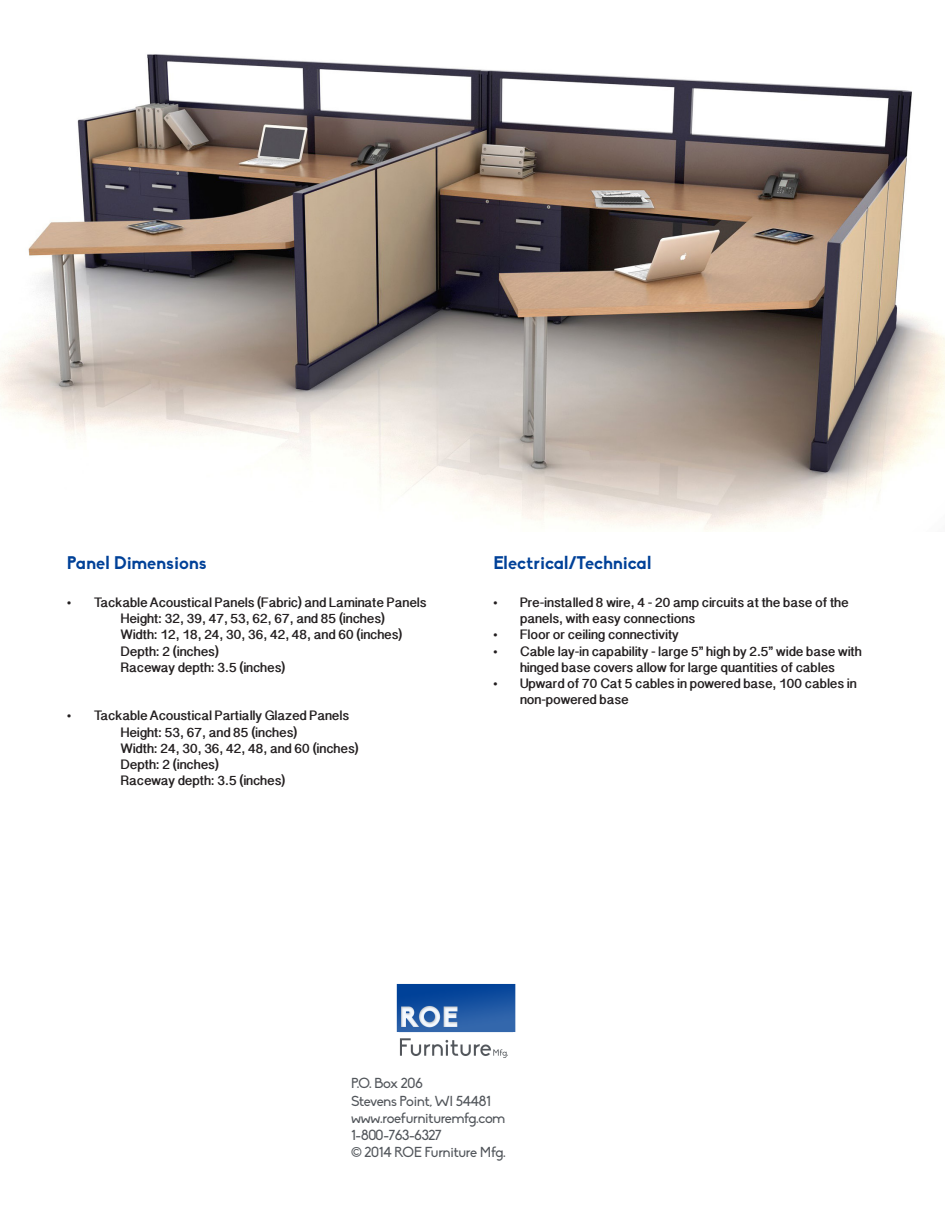
<style>
.page{position:relative;width:945px;height:1215px;background:#fff}
.page>*{position:absolute;margin:0;border:0;box-sizing:border-box;transform-origin:0 0}
.t1{font:700 18px "Biko";color:#004198}
.t2{font:14.25px "Biko";letter-spacing:-.02em;color:#52565b}
.t3{font:700 13.5px/16.2px "Devanagari Sangam MN";color:#231f20}
</style>
<div class="page">
<img style="left:0;top:54px;width:945px;height:477px">
<img style="left:396px;top:983px;width:120px;height:75px">
<p class="t1" style="left:67px;top:552px;width:141px">Panel Dimensions</p>
<p class="t3" style="left:67px;top:594px;width:361px">• Tackable Acoustical Panels (Fabric) and Laminate Panels</p>
<p class="t3" style="left:121px;top:610px;width:265px">Height: 32, 39, 47, 53, 62, 67, and 85 (inches)</p>
<p class="t3" style="left:121px;top:627px;width:283px">Width: 12, 18, 24, 30, 36, 42, 48, and 60 (inches)</p>
<p class="t3" style="left:121px;top:643px;width:99px">Depth: 2 (inches)</p>
<p class="t3" style="left:121px;top:659px;width:166px">Raceway depth: 3.5 (inches)</p>
<p class="t3" style="left:67px;top:708px;width:284px">• Tackable Acoustical Partially Glazed Panels</p>
<p class="t3" style="left:121px;top:724px;width:178px">Height: 53, 67, and 85 (inches)</p>
<p class="t3" style="left:121px;top:740px;width:239px">Width: 24, 30, 36, 42, 48, and 60 (inches)</p>
<p class="t3" style="left:121px;top:756px;width:99px">Depth: 2 (inches)</p>
<p class="t3" style="left:121px;top:772px;width:166px">Raceway depth: 3.5 (inches)</p>
<p class="t1" style="left:493px;top:552px;width:160px">Electrical/Technical</p>
<p class="t3" style="left:520px;top:594px;width:330px;text-indent:-27px">• Pre-installed 8 wire, 4 - 20 amp circuits at the base of the panels, with easy connections</p>
<p class="t3" style="left:493px;top:627px;width:187px">• Floor or ceiling connectivity</p>
<p class="t3" style="left:493px;top:643px;width:370px;text-align:center">• Cable lay-in capability - large 5” high by 2.5” wide base with hinged base covers allow for large quantities of cables</p>
<p class="t3" style="left:520px;top:675px;width:338px;text-indent:-27px">• Upward of 70 Cat 5 cables in powered base, 100 cables in non-powered base</p>
<p class="t2" style="left:351px;top:1076px;width:73px">P.O. Box 206</p>
<p class="t2" style="left:351px;top:1093px;width:142px">Stevens Point, WI 54481</p>
<p class="t2" style="left:351px;top:1110px;width:156px">www.roefurnituremfg.com</p>
<p class="t2" style="left:351px;top:1127px;width:92px">1-800-763-6327</p>
<p class="t2" style="left:351px;top:1144px;width:156px">© 2014 ROE Furniture Mfg.</p>
</div>
